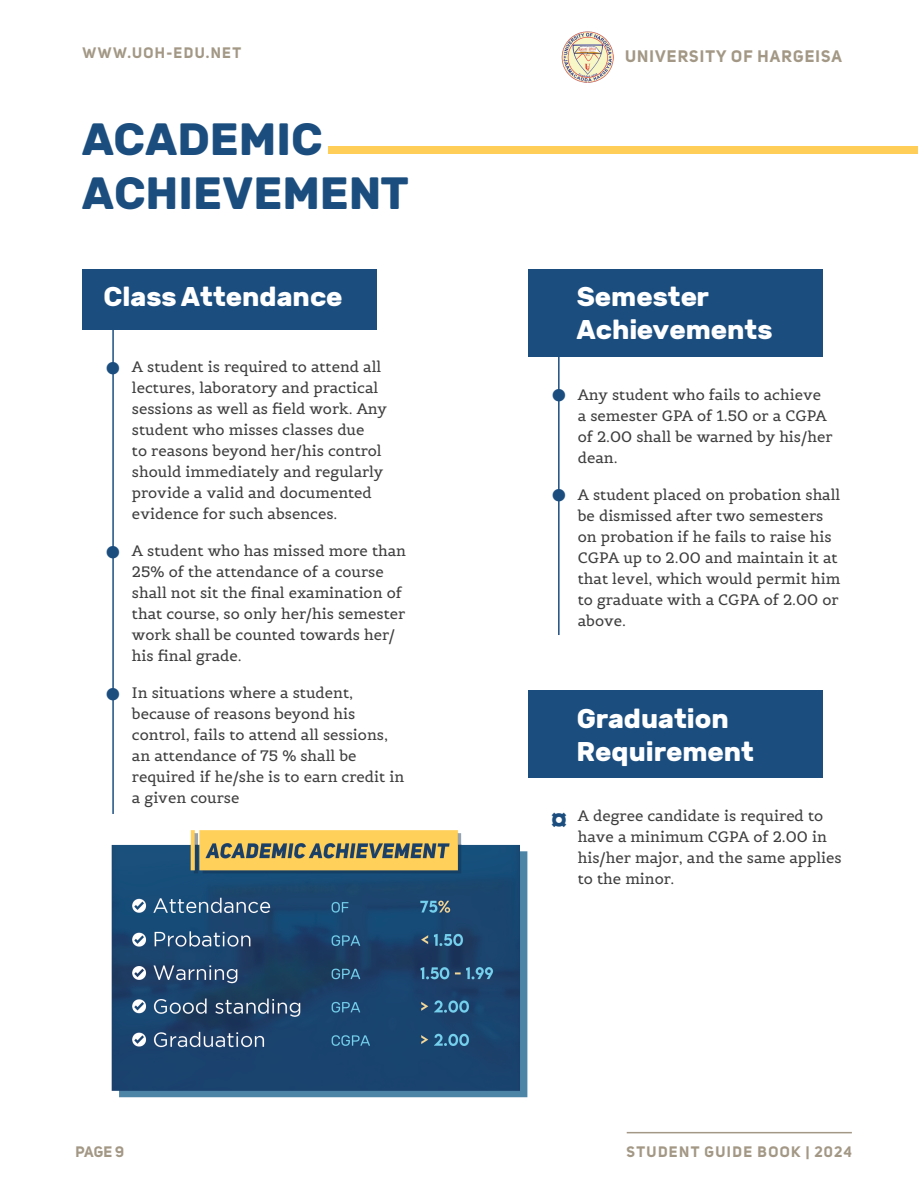
<style>
.page{position:relative;width:918px;height:1188px;background:#fff}
.page>*{position:absolute;margin:0;border:0;box-sizing:border-box;transform-origin:0 0}
.Cover_2{font:700 45px/54px "Rubik";color:#1b4e7f}
.t1{font:700 27px/33px "Rubik";color:#fff}
.t2{font:700 16.5px "Uni Sans";letter-spacing:.07em;color:#a39885}
.t3{font:15px/21px "Belgrano";color:#3e3e3f}
.Body_Right{font:700 15px "Uni Sans";letter-spacing:.095em;color:#a39885}
.Body{font:700 15px "Uni Sans";color:#a39885}
.s1{font-family:"Tahoma";font-size:36px;color:#1b4e7f}
.s2{font-family:"Uni Sans";font-weight:700;font-size:27px;color:#1b4e7f}
</style>
<div class="page">
<div style="left:328px;top:146px;width:590px;height:7px;background:#fece58"></div>
<img style="left:562px;top:31px;width:51px;height:51px">
<div style="left:82px;top:269px;width:294px;height:60px;background:#1b4e7f"></div>
<div style="left:528px;top:269px;width:294px;height:88px;background:#1b4e7f"></div>
<div style="left:528px;top:691px;width:294px;height:87px;background:#1b4e7f"></div>
<hr style="left:112px;top:321px;width:2px;height:493px;background:#1b4e7f">
<hr style="left:558px;top:321px;width:2px;height:314px;background:#1b4e7f">
<img style="left:111px;top:830px;width:417px;height:268px">
<hr style="left:627px;top:1132px;width:225px;height:1px;background:#a39885">
<p class="Body_Right" style="left:83px;top:43px;width:160px">WWW.UOH-EDU.NET</p>
<p class="t2" style="left:625px;top:46px;width:218px">UNIVERSITY OF HARGEISA</p>
<p class="Cover_2" style="left:82px;top:113px;width:329px">ACADEMIC<br>ACHIEVEMENT</p>
<h1 class="t1" style="left:104px;top:281px;width:241px">Class Attendance</h1>
<h1 class="t1" style="left:576px;top:281px;width:198px">Semester<br>Achievements</h1>
<p class="t3" style="left:132px;top:356px;width:256px;text-indent:-27px"><span class="s1">•</span> A student is required to attend all lectures, laboratory and practical sessions as well as field work. Any student who misses classes due<br>to reasons beyond her/his control should immediately and regularly provide a valid and documented evidence for such absences.</p>
<p class="t3" style="left:132px;top:540px;width:276px;text-indent:-27px"><span class="s1">•</span> A student who has missed more than<br>25% of the attendance of a course shall not sit the final examination of that course, so only her/his semester work shall be counted towards her/ his final grade.</p>
<p class="t3" style="left:132px;top:683px;width:274px;text-indent:-27px"><span class="s1">•</span> In situations where a student, because of reasons beyond his control, fails to attend all sessions, an attendance of 75 % shall be required if he/she is to earn credit in a given course</p>
<p class="t3" style="left:578px;top:384px;width:256px;text-indent:-27px"><span class="s1">•</span> Any student who fails to achieve a semester GPA of 1.50 or a CGPA of 2.00 shall be warned by his/her dean.</p>
<p class="t3" style="left:578px;top:484px;width:264px;text-indent:-27px"><span class="s1">•</span> A student placed on probation shall be dismissed after two semesters on probation if he fails to raise his<br>CGPA up to 2.00 and maintain it at that level, which would permit him to graduate with a CGPA of 2.00 or above.</p>
<h1 class="t1" style="left:576px;top:703px;width:179px">Graduation<br>Requirement</h1>
<p class="t3" style="left:578px;top:805px;width:265px;text-indent:-27px"><span class="s2">¤</span> A degree candidate is required to have a minimum CGPA of 2.00 in his/her major, and the same applies to the minor.</p>
<p class="Body" style="left:76px;top:1143px;width:50px">PAGE 9</p>
<p class="Body_Right" style="left:626px;top:1143px;width:227px">STUDENT GUIDE BOOK | 2024</p>
<p class="Body_Right" style="left:843px;top:1143px;width:10px">3</p>
</div>
